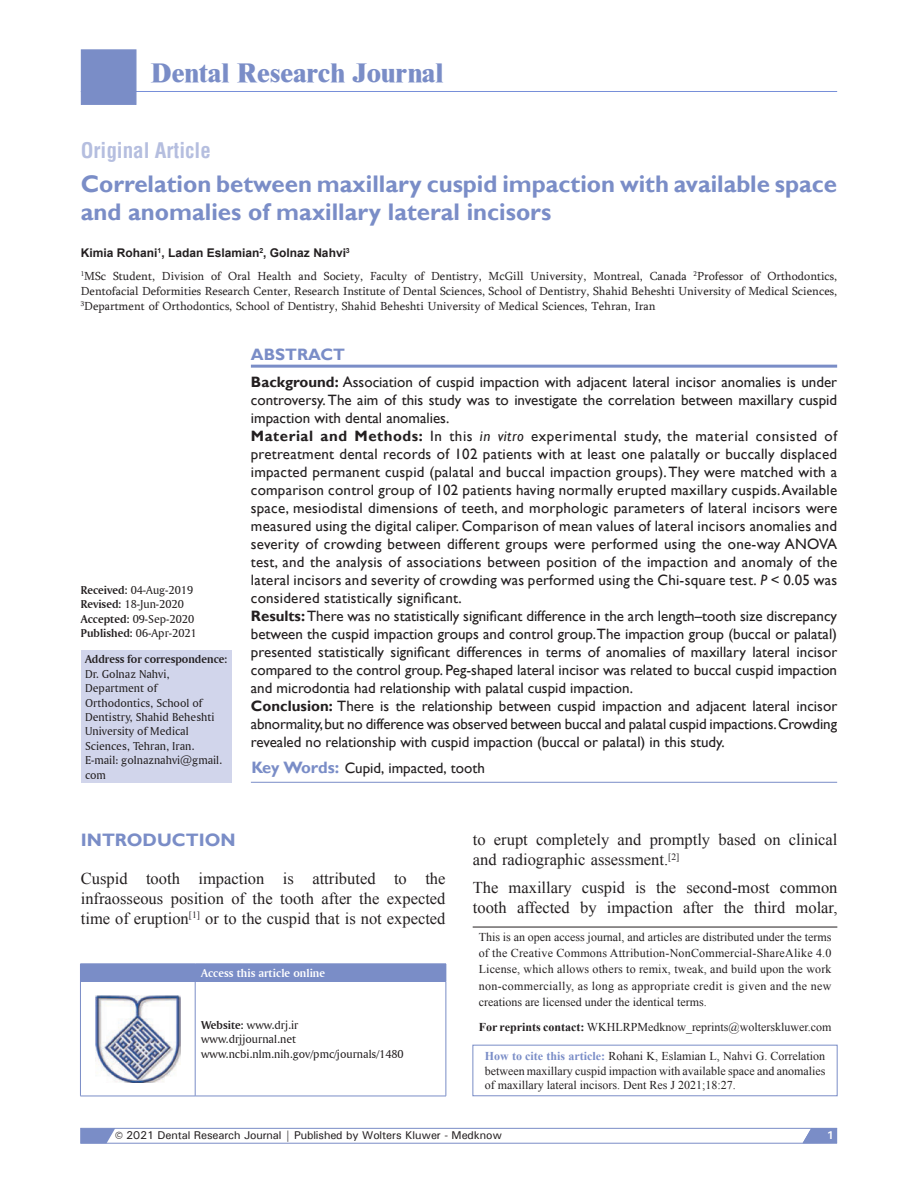
<style>
.page{position:relative;width:918px;height:1188px;background:#fff}
.page>*{position:absolute;margin:0;border:0;box-sizing:border-box;transform-origin:0 0}
.t1{font:800 27px "Times New Roman";color:#7a8dc7}
.AT{font:700 24px/28.8px "Gill Sans";color:#7a8dc7}
.AH{font:700 condensed 21px "Helvetica";color:#b5bedf}
.t2{font:700 18px "Gill Sans";color:#7a8dc7}
.TX{font:16.5px/19.8px "Times New Roman";color:#231f20}
.ABSH{font:700 16.5px "Gill Sans";color:#7a8dc7}
.ABS{font:15px/18px "Gill Sans";color:#231f20;text-align:justify}
.KWD{font:15px "Gill Sans";color:#231f20}
.AFF{font:12px/15px "Sylfaen";color:#231f20;text-align:justify}
.C{font:12px/16.2px "Times New Roman";color:#231f20;text-align:justify}
.ADD{font:12px/14.4px "Amerigo BT Roman A";color:#231f20}
.HTC{font:12px/14.4px "Times New Roman";color:#231f20;text-align:justify}
.HIS{font:12px "Amerigo BT Roman A";color:#231f20}
.Web{font:12px "Amerigo BT Roman A";color:#231f20}
.AU{font:700 12px "Arial";color:#231f20}
.AAO{font:12px "Amerigo BT Bold A";color:#fff}
.RF_Verso{font:500 11.25px "Univers";letter-spacing:-.01em;color:#231f20}
.t3{font:700 11.25px "Univers";color:#fff}
.s1{font-weight:700}
.s2{font-style:italic}
.s3{font-weight:700;font-size:16.5px;color:#7a8dc7}
.s4{font-family:"Amerigo BT Bold A"}
.s5{font-weight:700;color:#7a8dc7}
.s6{font-size:15px}
</style>
<div class="page">
<hr style="left:81px;top:91px;width:756px;height:1px;background:#778fd9">
<div style="left:81px;top:49px;width:56px;height:56px;background:#7a8dc7;border:1px solid #7a8dc7"></div>
<svg style="left:80px;top:1128px;width:757px;height:16px"></svg>
<hr style="left:251px;top:365px;width:586px;height:3px;background:#7a8dc7">
<hr style="left:251px;top:782px;width:586px;height:1px;background:#7a8dc7">
<div style="left:81px;top:650px;width:151px;height:133px;background:#d1d5eb"></div>
<div style="left:80px;top:964px;width:366px;height:17px;background:#7a8dc7"></div>
<svg style="left:446px;top:964px;width:1px;height:17px"></svg>
<hr style="left:80px;top:982px;width:1px;height:114px;background:#7a8dc7">
<hr style="left:80px;top:981px;width:115px;height:1px;background:#7a8dc7">
<hr style="left:80px;top:1096px;width:115px;height:1px;background:#7a8dc7">
<hr style="left:195px;top:982px;width:1px;height:114px;background:#7a8dc7">
<hr style="left:195px;top:981px;width:251px;height:1px;background:#7a8dc7">
<hr style="left:446px;top:982px;width:1px;height:114px;background:#7a8dc7">
<hr style="left:195px;top:1096px;width:251px;height:1px;background:#7a8dc7">
<img style="left:96px;top:995px;width:84px;height:87px">
<div style="left:472px;top:1045px;width:366px;height:51px;border:1px solid #7a8dc7"></div>
<hr style="left:473px;top:927px;width:364px;height:1px;background:#231f20">
<h1 class="t1" style="left:151px;top:57px;width:294px">Dental Research Journal</h1>
<p class="AH" style="left:81px;top:136px;width:132px">Original Article</p>
<p class="AT" style="left:81px;top:170px;width:758px">Correlation between maxillary cuspid impaction with available space and anomalies of maxillary lateral incisors</p>
<p class="AU" style="left:81px;top:244px;width:271px">Kimia Rohani<sup>1</sup>, Ladan Eslamian<sup>2</sup>, Golnaz Nahvi<sup>3</sup></p>
<p class="AFF" style="left:81px;top:268px;width:758px"><sup>1</sup>MSc Student, Division of Oral Health and Society, Faculty of Dentistry, McGill University, Montreal, Canada <sup>2</sup>Professor of Orthodontics, Dentofacial Deformities Research Center, Research Institute of Dental Sciences, School of Dentistry, Shahid Beheshti University of Medical Sciences, <sup>3</sup>Department of Orthodontics, School of Dentistry, Shahid Beheshti University of Medical Sciences, Tehran, Iran</p>
<p class="ABSH" style="left:251px;top:345px;width:96px">ABSTRACT</p>
<p class="ABS" style="left:251px;top:373px;width:588px"><span class="s1">Background:</span> Association of cuspid impaction with adjacent lateral incisor anomalies is under controversy. The aim of this study was to investigate the correlation between maxillary cuspid impaction with dental anomalies.</p>
<p class="ABS" style="left:251px;top:427px;width:588px"><span class="s1">Material and Methods:</span> In this <span class="s2">in vitro</span> experimental study, the material consisted of pretreatment dental records of 102 patients with at least one palatally or buccally displaced impacted permanent cuspid (palatal and buccal impaction groups). They were matched with a comparison control group of 102 patients having normally erupted maxillary cuspids. Available space, mesiodistal dimensions of teeth, and morphologic parameters of lateral incisors were measured using the digital caliper. Comparison of mean values of lateral incisors anomalies and severity of crowding between different groups were performed using the one‑way ANOVA test, and the analysis of associations between position of the impaction and anomaly of the lateral incisors and severity of crowding was performed using the Chi‑square test. <span class="s2">P</span> &lt; 0.05 was considered statistically significant.</p>
<p class="ABS" style="left:251px;top:607px;width:588px"><span class="s1">Results:</span> There was no statistically significant difference in the arch length–tooth size discrepancy between the cuspid impaction groups and control group. The impaction group (buccal or palatal) presented statistically significant differences in terms of anomalies of maxillary lateral incisor compared to the control group. Peg‑shaped lateral incisor was related to buccal cuspid impaction and microdontia had relationship with palatal cuspid impaction.</p>
<p class="ABS" style="left:251px;top:697px;width:588px"><span class="s1">Conclusion:</span> There is the relationship between cuspid impaction and adjacent lateral incisor abnormality, but no difference was observed between buccal and palatal cuspid impactions. Crowding revealed no relationship with cuspid impaction (buccal or palatal) in this study.</p>
<p class="KWD" style="left:251px;top:760px;width:235px"><span class="s3">Key Words:</span> Cupid, impacted, tooth</p>
<p class="HIS" style="left:81px;top:583px;width:114px"><span class="s4">Received:</span> 04-Aug-2019</p>
<p class="HIS" style="left:81px;top:597px;width:104px"><span class="s4">Revised:</span> 18-Jun-2020</p>
<p class="HIS" style="left:81px;top:612px;width:115px"><span class="s4">Accepted:</span> 09-Sep-2020</p>
<p class="HIS" style="left:81px;top:626px;width:117px"><span class="s4">Published:</span> 06-Apr-2021</p>
<p class="ADD" style="left:85px;top:652px;width:144px"><span class="s4">Address for correspondence:<br></span>Dr. Golnaz Nahvi,<br>Department of<br>Orthodontics, School of<br>Dentistry, Shahid Beheshti<br>University of Medical<br>Sciences, Tehran, Iran.<br>E‑mail: golnaznahvi@gmail. com</p>
<h1 class="t2" style="left:81px;top:829px;width:156px">INTRODUCTION</h1>
<p class="TX" style="left:81px;top:868px;width:366px;text-align:justify">Cuspid tooth impaction is attributed to the infraosseous position of the tooth after the expected time of eruption<sup>[1]</sup> or to the cuspid that is not expected</p>
<p class="TX" style="left:473px;top:830px;width:366px">to erupt completely and promptly based on clinical and radiographic assessment.<sup>[2]</sup></p>
<p class="TX" style="left:473px;top:878px;width:366px">The maxillary cuspid is the second‑most common tooth affected by impaction after the third molar,</p>
<p class="C" style="left:479px;top:929px;width:354px">This is an open access journal, and articles are distributed under the terms of the Creative Commons Attribution‑NonCommercial‑ShareAlike 4.0<br>License, which allows others to remix, tweak, and build upon the work non‑commercially, as long as appropriate credit is given and the new creations are licensed under the identical terms.</p>
<p class="C" style="left:479px;top:1019px;width:354px"><span class="s1">For reprints contact:</span> WKHLRPMedknow_reprints@wolterskluwer.com</p>
<p class="AAO" style="left:201px;top:966px;width:125px">Access this article online</p>
<p class="Web" style="left:201px;top:1018px;width:99px"><span class="s4">Website:</span> www.drj.ir</p>
<p class="Web" style="left:201px;top:1032px;width:97px">www.drjjournal.net</p>
<p class="Web" style="left:201px;top:1046px;width:204px">www.ncbi.nlm.nih.gov/pmc/journals/1480</p>
<p class="HTC" style="left:485px;top:1049px;width:342px"><span class="s5">How to cite this article:</span> Rohani K, Eslamian L, Nahvi G. Correlation between maxillary cuspid impaction with available space and anomalies of maxillary lateral incisors. Dent Res J 2021;18:27.</p>
<p class="RF_Verso" style="left:115px;top:1128px;width:388px"><span class="s6">©</span> 2021 Dental Research Journal | Published by Wolters Kluwer - Medknow</p>
<p class="t3" style="left:827px;top:1128px;width:9px">1</p>
</div>
